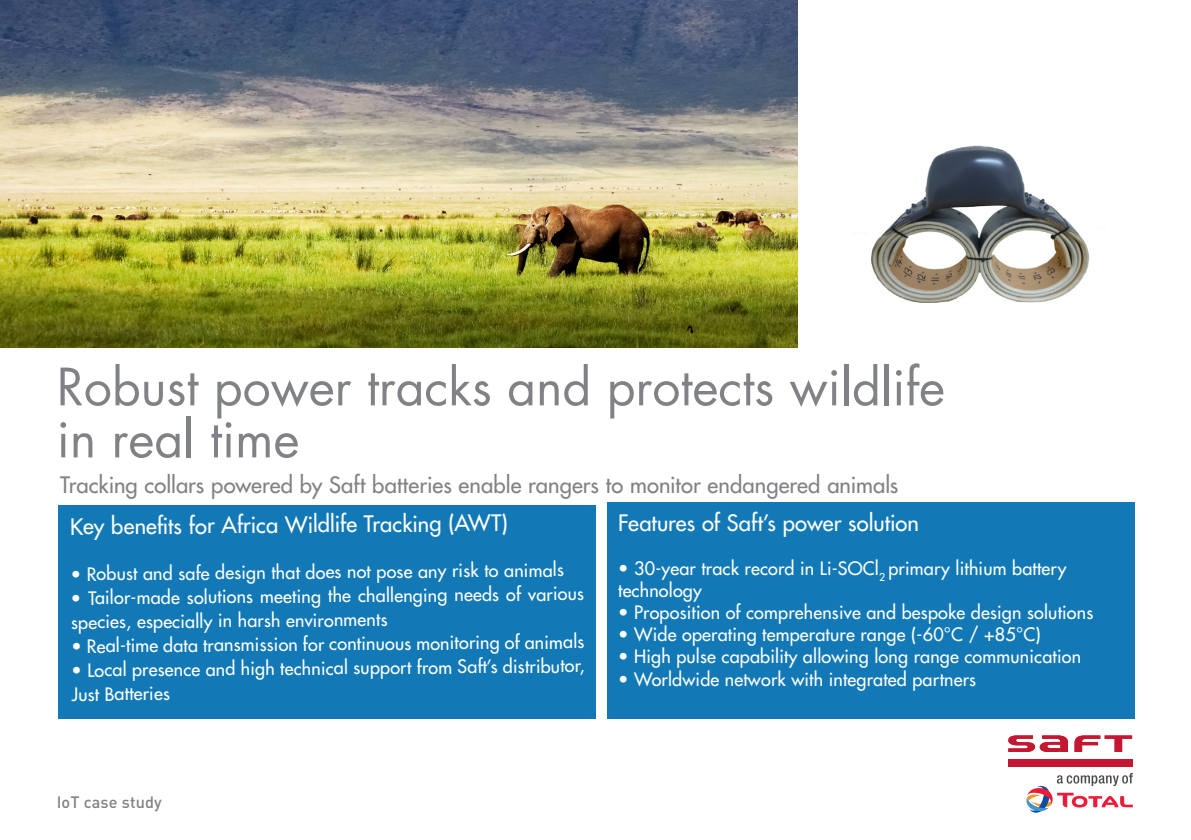
<style>
.page{position:relative;width:1191px;height:840px;background:#fff}
.page>*{position:absolute;margin:0;border:0;box-sizing:border-box;transform-origin:0 0}
.t1{font:50px/52px "Futura Std";color:#808285}
.TITRE_DOUBLE{font:500 22px "Futura Std";letter-spacing:.005em;color:#808285}
.TITRE_DOUBLE-2{font:500 22px "Futura Std";color:#fff}
.t2{font:500 18px/24.8px "Futura Std";letter-spacing:.01em;color:#fff}
.t3{font:500 16.2px "DINOT";letter-spacing:.01em;color:#808285}
</style>
<div class="page">
<div style="left:58px;top:505px;width:537px;height:213px;background:#1279b6"></div>
<div style="left:607px;top:502px;width:527px;height:216px;background:#1279b6"></div>
<svg style="left:1026px;top:772px;width:106px;height:40px"></svg>
<svg style="left:1074px;top:735px;width:58px;height:16px"></svg>
<svg style="left:1008px;top:735px;width:60px;height:16px"></svg>
<div style="left:1008px;top:759px;width:124px;height:7px;background:#c51632"></div>
<img style="left:871px;top:145px;width:219px;height:158px">
<img style="left:0;top:0;width:797px;height:347px">
<p class="t1" style="left:57px;top:361px;width:889px">Robust power tracks and protects wildlife in real time</p>
<p class="TITRE_DOUBLE" style="left:60px;top:471px;width:839px">Tracking collars powered by Saft batteries enable rangers to monitor endangered animals</p>
<p class="TITRE_DOUBLE-2" style="left:70px;top:514px;width:439px;rotate:-1deg">Key benefi ts for Africa Wildlife Tracking (AWT)</p>
<p class="t2" style="left:71px;top:559px;width:495px">• Robust and safe design that does not pose any risk to animals</p>
<p class="t2" style="left:71px;top:583px;width:515px">• Tailor-made solutions meeting the challenging needs of various species, especially in harsh environments</p>
<p class="t2" style="left:71px;top:631px;width:515px">• Real-time data transmission for continuous monitoring of animals</p>
<p class="t2" style="left:72px;top:654px;width:515px;line-height:26px">• Local presence and high technical support from Saft’s distributor,<br>Just Batteries</p>
<p class="TITRE_DOUBLE-2" style="left:618px;top:509px;width:302px">Features of Saft’s power solution</p>
<p class="t2" style="left:618px;top:557px;width:450px;line-height:22px">• 30-year track record in Li-SOCl<sub>2</sub> primary lithium battery technology</p>
<p class="t2" style="left:618px;top:600px;width:477px">• Proposition of comprehensive and bespoke design solutions</p>
<p class="t2" style="left:618px;top:622px;width:424px">• Wide operating temperature range (-60°C / +85°C)</p>
<p class="t2" style="left:618px;top:644px;width:464px">• High pulse capability allowing long range communication</p>
<p class="t2" style="left:618px;top:666px;width:359px">• Worldwide network with integrated partners</p>
<p class="t3" style="left:57px;top:790px;width:107px">IoT case study</p>
</div>
